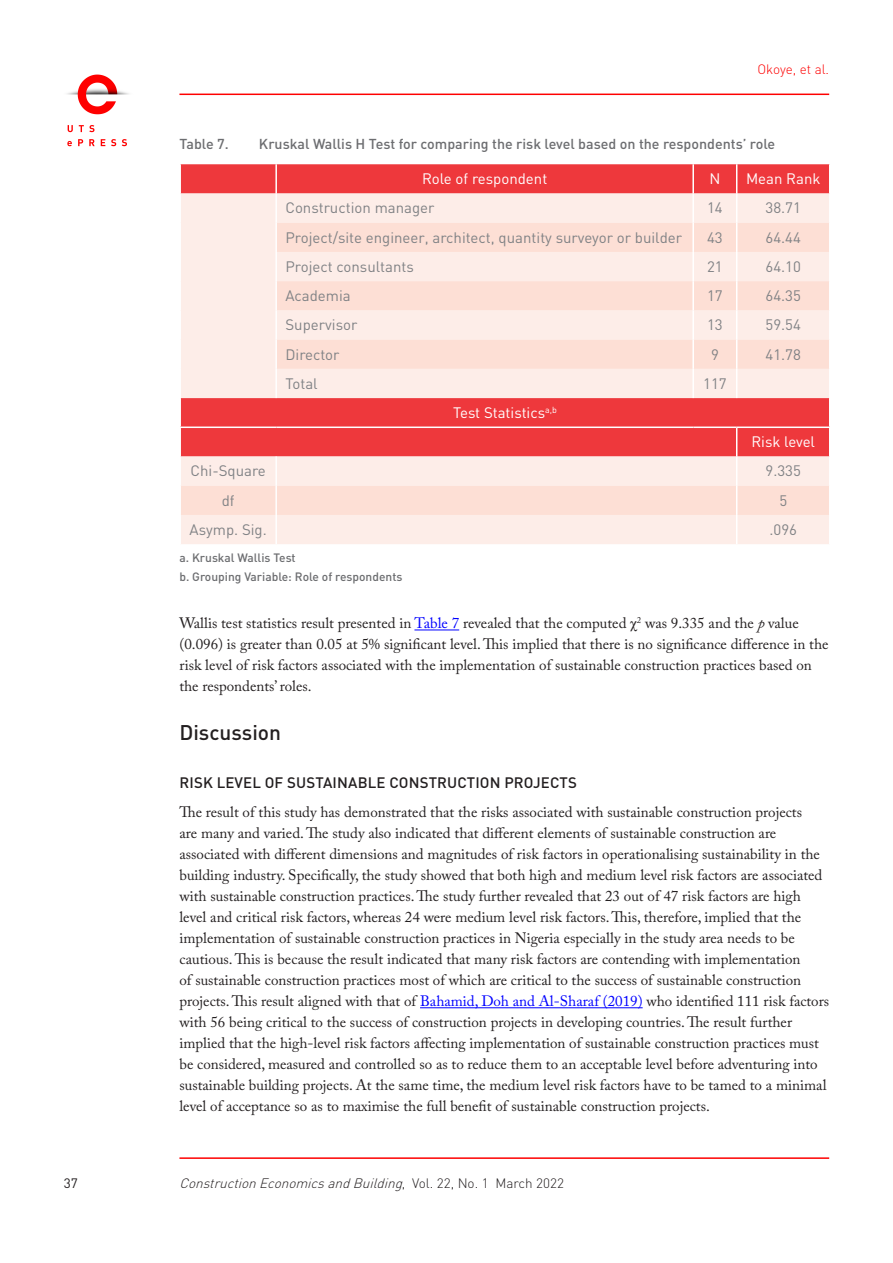
<style>
.page{position:relative;width:893px;height:1263px;background:#fff}
.page>*{position:absolute;margin:0;border:0;box-sizing:border-box;transform-origin:0 0}
.t1{font:500 21px "DIN Pro";color:#231f20}
.t2{font:15px/21px "Adobe Caslon Pro";color:#231f20}
.t3{font:15px "DIN";color:#808285}
.t4{font:15px "DIN";color:#fff}
.t5{font:500 15px "DIN Pro";letter-spacing:.01em;color:#231f20}
.t6{font:500 14.25px "DIN";color:#6c6d70}
.t7{font:italic 300 13.5px "DIN Pro";color:#231f20}
.t8{font:300 13.5px "DIN Pro";letter-spacing:-.005em;color:#fe0000}
.t9{font:13.5px "DIN Pro";color:#231f20}
.t10{font:500 12px/19.5px "DIN";color:#6c6d70}
.s1{color:#00f}
.s2{font-family:"Times New Roman"}
.s3{font-style:italic}
.s4{font-style:normal}
</style>
<div class="page">
<hr style="left:179px;top:1157px;width:650px;height:2px;background:#fe0000">
<hr style="left:414px;top:630px;width:45px;height:1px;background:#00f">
<hr style="left:420px;top:1007px;width:223px;height:1px;background:#00f">
<div style="left:181px;top:164px;width:648px;height:29px;background:#ee383c"></div>
<div style="left:181px;top:193px;width:648px;height:351px;background:#fdede8"></div>
<svg style="left:181px;top:223px;width:648px;height:292px;background:#fac4bf"></svg>
<hr style="left:275px;top:164px;width:2px;height:29px;background:#fff">
<hr style="left:692px;top:164px;width:2px;height:29px;background:#fff">
<svg style="left:736px;top:164px;width:1px;height:29px"></svg>
<hr style="left:275px;top:193px;width:2px;height:30px;background:#fff">
<hr style="left:692px;top:193px;width:2px;height:30px;background:#fff">
<hr style="left:736px;top:193px;width:1px;height:30px;background:#fff">
<hr style="left:692px;top:223px;width:2px;height:29px;background:#fff">
<hr style="left:275px;top:252px;width:2px;height:29px;background:#fff">
<hr style="left:692px;top:252px;width:2px;height:29px;background:#fff">
<hr style="left:692px;top:281px;width:2px;height:29px;background:#fff">
<svg style="left:736px;top:223px;width:1px;height:87px"></svg>
<hr style="left:275px;top:310px;width:2px;height:30px;background:#fff">
<hr style="left:737px;top:426px;width:93px;height:2px;background:#fff">
<hr style="left:692px;top:310px;width:2px;height:30px;background:#fff">
<hr style="left:275px;top:456px;width:2px;height:30px;background:#fff">
<hr style="left:736px;top:456px;width:1px;height:30px;background:#fff">
<hr style="left:736px;top:310px;width:1px;height:30px;background:#fff">
<hr style="left:275px;top:486px;width:2px;height:29px;background:#fff">
<hr style="left:275px;top:515px;width:2px;height:29px;background:#fff">
<svg style="left:736px;top:486px;width:1px;height:58px"></svg>
<hr style="left:692px;top:340px;width:2px;height:29px;background:#fff">
<hr style="left:179px;top:426px;width:97px;height:2px;background:#fff">
<hr style="left:276px;top:426px;width:417px;height:2px;background:#fff">
<hr style="left:693px;top:426px;width:44px;height:2px;background:#fff">
<svg style="left:736px;top:428px;width:1px;height:28px"></svg>
<hr style="left:275px;top:223px;width:2px;height:29px;background:#fff">
<hr style="left:275px;top:281px;width:2px;height:29px;background:#fff">
<hr style="left:275px;top:369px;width:2px;height:29px;background:#fff">
<hr style="left:275px;top:340px;width:2px;height:29px;background:#fff">
<hr style="left:692px;top:369px;width:2px;height:29px;background:#fff">
<svg style="left:736px;top:340px;width:1px;height:58px"></svg>
<img style="left:67px;top:74px;width:62px;height:73px">
<hr style="left:179px;top:94px;width:650px;height:1px;background:#fe0000">
<p class="t8" style="left:757px;top:60px;width:73px">Okoye, et al.</p>
<p class="t6" style="left:179px;top:135px;width:51px">Table 7.</p>
<p class="t6" style="left:259px;top:135px;width:518px">Kruskal Wallis H Test for comparing the risk level based on the respondents’ role</p>
<p class="t4" style="left:422px;top:170px;width:127px">Role of respondent</p>
<p class="t4" style="left:709px;top:170px;width:12px">N</p>
<p class="t4" style="left:746px;top:170px;width:76px">Mean Rank</p>
<p class="t3" style="left:285px;top:200px;width:150px">Construction manager</p>
<p class="t3" style="left:707px;top:200px;width:17px">14</p>
<p class="t3" style="left:765px;top:200px;width:37px">38.71</p>
<p class="t3" style="left:285px;top:229px;width:398px">Project/site engineer, architect, quantity surveyor or builder</p>
<p class="t3" style="left:707px;top:229px;width:17px">43</p>
<p class="t3" style="left:765px;top:229px;width:37px">64.44</p>
<p class="t3" style="left:285px;top:258px;width:130px">Project consultants</p>
<p class="t3" style="left:707px;top:258px;width:17px">21</p>
<p class="t3" style="left:765px;top:258px;width:37px">64.10</p>
<p class="t3" style="left:285px;top:287px;width:67px">Academia</p>
<p class="t3" style="left:707px;top:287px;width:17px">17</p>
<p class="t3" style="left:765px;top:287px;width:37px">64.35</p>
<p class="t3" style="left:285px;top:316px;width:73px">Supervisor</p>
<p class="t3" style="left:707px;top:316px;width:17px">13</p>
<p class="t3" style="left:765px;top:316px;width:37px">59.54</p>
<p class="t3" style="left:285px;top:346px;width:56px">Director</p>
<p class="t3" style="left:711px;top:346px;width:9px">9</p>
<p class="t3" style="left:765px;top:346px;width:37px">41.78</p>
<p class="t3" style="left:285px;top:375px;width:34px">Total</p>
<p class="t3" style="left:703px;top:375px;width:25px">117</p>
<p class="t4" style="left:453px;top:404px;width:105px">Test Statistics<sup>a,b</sup></p>
<p class="t4" style="left:751px;top:433px;width:65px">Risk level</p>
<p class="t3" style="left:191px;top:462px;width:77px">Chi-Square</p>
<p class="t3" style="left:765px;top:462px;width:37px">9.335</p>
<p class="t3" style="left:222px;top:492px;width:14px">df</p>
<p class="t3" style="left:779px;top:492px;width:9px">5</p>
<p class="t3" style="left:190px;top:521px;width:79px">Asymp. Sig.</p>
<p class="t3" style="left:769px;top:521px;width:29px">.096</p>
<p class="t10" style="left:179px;top:547px;width:224px">a. Kruskal Wallis Test<br>b. Grouping Variable: Role of respondents</p>
<p class="t2" style="left:179px;top:613px;width:651px">Wallis test statistics result presented in <span class="s1">Table 7</span> revealed that the computed <span class="s2">χ</span><sup>2</sup> was 9.335 and the <span class="s3">p</span> value (0.096) is greater than 0.05 at 5% significant level. This implied that there is no significance difference in the risk level of risk factors associated with the implementation of sustainable construction practices based on the respondents’ roles.</p>
<h1 class="t1" style="left:179px;top:718px;width:103px">Discussion</h1>
<p class="t5" style="left:180px;top:772px;width:399px">RISK LEVEL OF SUSTAINABLE CONSTRUCTION PROJECTS</p>
<p class="t2" style="left:179px;top:801px;width:651px">The result of this study has demonstrated that the risks associated with sustainable construction projects<br>are many and varied. The study also indicated that different elements of sustainable construction are associated with different dimensions and magnitudes of risk factors in operationalising sustainability in the building industry. Specifically, the study showed that both high and medium level risk factors are associated with sustainable construction practices. The study further revealed that 23 out of 47 risk factors are high level and critical risk factors, whereas 24 were medium level risk factors. This, therefore, implied that the implementation of sustainable construction practices in Nigeria especially in the study area needs to be cautious. This is because the result indicated that many risk factors are contending with implementation<br>of sustainable construction practices most of which are critical to the success of sustainable construction projects. This result aligned with that of <span class="s1">Bahamid, Doh and Al-Sharaf (2019)</span> who identified 111 risk factors with 56 being critical to the success of construction projects in developing countries. The result further implied that the high-level risk factors affecting implementation of sustainable construction practices must be considered, measured and controlled so as to reduce them to an acceptable level before adventuring into sustainable building projects. At the same time, the medium level risk factors have to be tamed to a minimal level of acceptance so as to maximise the full benefit of sustainable construction projects.</p>
<p class="t9" style="left:64px;top:1174px;width:16px">37</p>
<p class="t7" style="left:179px;top:1174px;width:386px">ConstructionEconomicsandBuilding<span class="s4">, Vo l . 2 2 , N o . 1 M a rc h 2 0 2 2</span></p>
</div>
